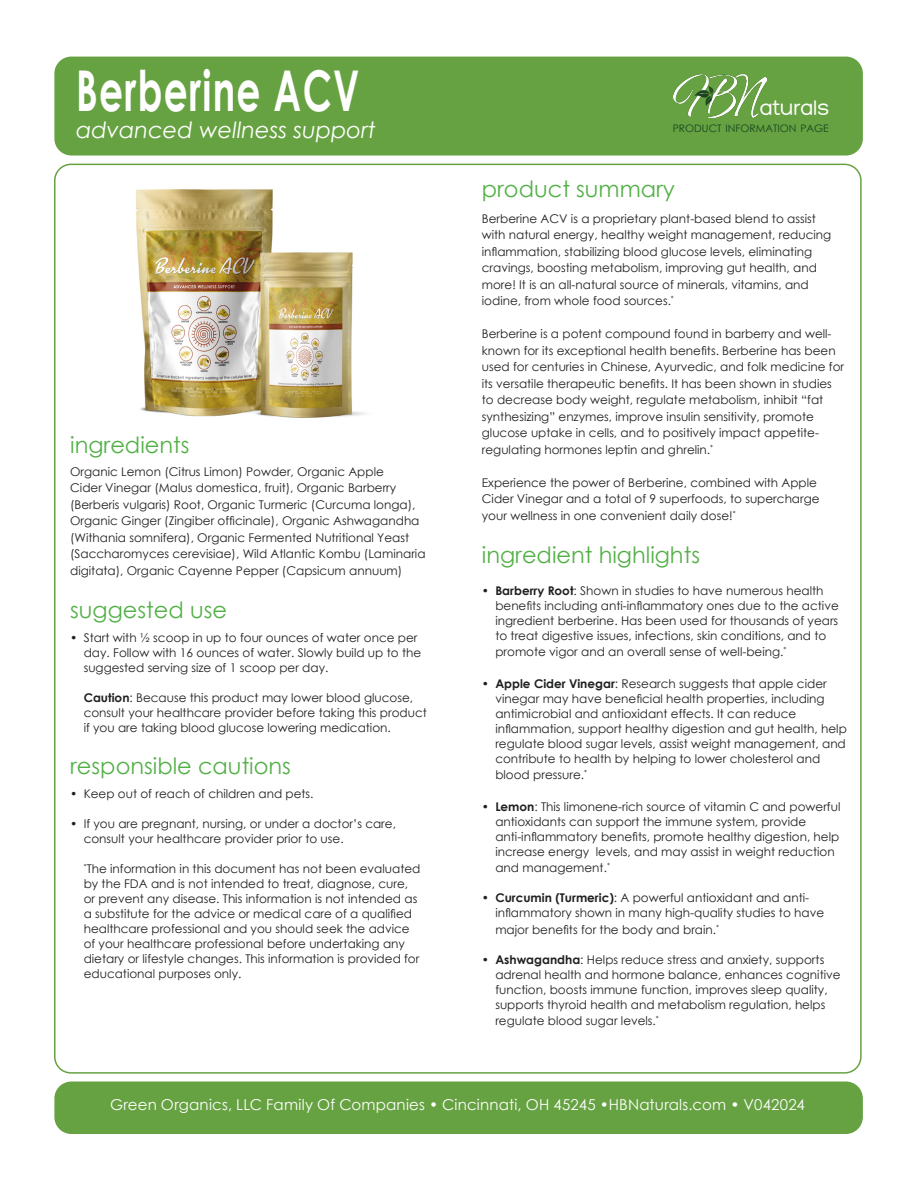
<style>
.page{position:relative;width:918px;height:1188px;background:#fff}
.page>*{position:absolute;margin:0;border:0;box-sizing:border-box;transform-origin:0 0}
.t1{font:700 56.25px "Century Gothic";letter-spacing:.035em;color:#fff;scale:.67 1}
.t2{font:22.5px "Century Gothic";color:#53b047}
.t3{font:italic 22.5px "Century Gothic";color:#fff}
.t4{font:22.5px "Traffolight";color:#fff}
.Paragraph_Style{font:15px "Century Gothic";letter-spacing:.015em;color:#fff}
.t5{font:12px/15px "Century Gothic";color:#1f2020}
.t6{font:10.35px "Century Gothic";color:#17431f}
.s1{font-weight:700}
</style>
<div class="page">
<div style="left:55px;top:57px;width:807px;height:98px;background:#67a242;border-radius:16px"></div>
<div style="left:54px;top:57px;width:809px;height:99px;border:2px solid #67a242;border-radius:16px"></div>
<img style="left:673px;top:75px;width:93px;height:42px">
<div style="left:55px;top:1082px;width:807px;height:51px;background:#67a242;border-radius:16px"></div>
<div style="left:54px;top:1082px;width:809px;height:52px;border:2px solid #67a242;border-radius:16px"></div>
<img style="left:136px;top:189px;width:230px;height:229px">
<p class="t1" style="left:76px;top:48px;width:425px">Berberine ACV</p>
<p class="t3" style="left:76px;top:114px;width:301px">advanced wellness support</p>
<p class="t2" style="left:70px;top:430px;width:121px">ingredients</p>
<p class="t5" style="left:70px;top:463px;width:357px;line-height:16.5px">Organic Lemon (Citrus Limon) Powder, Organic Apple<br>Cider Vinegar (Malus domestica, fruit), Organic Barberry (Berberis vulgaris) Root, Organic Turmeric (Curcuma longa), Organic Ginger (Zingiber officinale), Organic Ashwagandha (Withania somnifera), Organic Fermented Nutritional Yeast (Saccharomyces cerevisiae), Wild Atlantic Kombu (Laminaria digitata), Organic Cayenne Pepper (Capsicum annuum)</p>
<p class="t2" style="left:70px;top:595px;width:158px">suggested use</p>
<p class="t5" style="left:84px;top:630px;width:339px;text-indent:-14px">• Start with ½ scoop in up to four ounces of water once per day. Follow with 16 ounces of water. Slowly build up to the suggested serving size of 1 scoop per day.</p>
<p class="t5" style="left:84px;top:690px;width:345px"><span class="s1">Caution</span>: Because this product may lower blood glucose, consult your healthcare provider before taking this product if you are taking blood glucose lowering medication.</p>
<p class="t2" style="left:70px;top:751px;width:222px">responsible cautions</p>
<p class="t5" style="left:70px;top:786px;width:245px">• Keep out of reach of children and pets.</p>
<p class="t5" style="left:84px;top:816px;width:314px;text-indent:-14px">• If you are pregnant, nursing, or under a doctor’s care, consult your healthcare provider prior to use.</p>
<p class="t5" style="left:84px;top:861px;width:338px"><sup>*</sup>The information in this document has not been evaluated by the FDA and is not intended to treat, diagnose, cure, or prevent any disease. This information is not intended as a substitute for the advice or medical care of a qualified healthcare professional and you should seek the advice of your healthcare professional before undertaking any dietary or lifestyle changes. This information is provided for educational purposes only.</p>
<p class="t4" style="left:760px;top:99px;width:71px">aturals</p>
<p class="t6" style="left:673px;top:121px;width:157px">PRODUCT INFORMATION PAGE</p>
<p class="t2" style="left:482px;top:173px;width:195px">product summary</p>
<p class="t5" style="left:482px;top:210px;width:351px;line-height:16.5px">Berberine ACV is a proprietary plant-based blend to assist with natural energy, healthy weight management, reducing inflammation, stabilizing blood glucose levels, eliminating cravings, boosting metabolism, improving gut health, and more! It is an all-natural source of minerals, vitamins, and iodine, from whole food sources.<sup>*</sup></p>
<p class="t5" style="left:482px;top:325px;width:364px;line-height:16.5px">Berberine is a potent compound found in barberry and well&shy;known for its exceptional health benefits. Berberine has been used for centuries in Chinese, Ayurvedic, and folk medicine for its versatile therapeutic benefits. It has been shown in studies to decrease body weight, regulate metabolism, inhibit “fat synthesizing” enzymes, improve insulin sensitivity, promote glucose uptake in cells, and to positively impact appetite&shy;regulating hormones leptin and ghrelin.<sup>*</sup></p>
<p class="t5" style="left:482px;top:474px;width:339px;line-height:16.5px">Experience the power of Berberine, combined with Apple<br>Cider Vinegar and a total of 9 superfoods, to supercharge your wellness in one convenient daily dose!<sup>*</sup></p>
<p class="t2" style="left:482px;top:539px;width:220px">ingredient highlights</p>
<p class="t5" style="left:495px;top:583px;width:345px;text-indent:-14px"><span class="s1">• Barberry Root</span>: Shown in studies to have numerous health benefits including anti-inflammatory ones due to the active ingredient berberine. Has been used for thousands of years to treat digestive issues, infections, skin conditions, and to</p>
<p class="t5" style="left:495px;top:644px;width:293px">promote vigor and an overall sense of well-being.<sup>*</sup></p>
<p class="t5" style="left:495px;top:676px;width:353px;text-indent:-14px"><span class="s1">• Apple Cider Vinegar</span>: Research suggests that apple cider vinegar may have beneficial health properties, including antimicrobial and antioxidant effects. It can reduce inflammation, support healthy digestion and gut health, help regulate blood sugar levels, assist weight management, and contribute to health by helping to lower cholesterol and</p>
<p class="t5" style="left:495px;top:767px;width:93px">blood pressure.<sup>*</sup></p>
<p class="t5" style="left:495px;top:799px;width:347px;text-indent:-14px"><span class="s1">• Lemon</span>: This limonene-rich source of vitamin C and powerful antioxidants can support the immune system, provide anti-inflammatory benefits, promote healthy digestion, help increase energy levels, and may assist in weight reduction</p>
<p class="t5" style="left:495px;top:860px;width:116px">and management.<sup>*</sup></p>
<p class="t5" style="left:495px;top:890px;width:330px;text-indent:-14px"><span class="s1">• Curcumin (Turmeric)</span>: A powerful antioxidant and anti&shy;inflammatory shown in many high-quality studies to have</p>
<p class="t5" style="left:495px;top:922px;width:225px">major benefits for the body and brain.<sup>*</sup></p>
<p class="t5" style="left:495px;top:952px;width:347px;text-indent:-14px"><span class="s1">• Ashwagandha</span>: Helps reduce stress and anxiety, supports adrenal health and hormone balance, enhances cognitive function, boosts immune function, improves sleep quality, supports thyroid health and metabolism regulation, helps</p>
<p class="t5" style="left:495px;top:1013px;width:165px">regulate blood sugar levels.<sup>*</sup></p>
<p class="Paragraph_Style" style="left:110px;top:1094px;width:696px">Green Organics, LLC Family Of Companies • Cincinnati, OH 45245 •HBNaturals.com • V042024</p>
</div>
